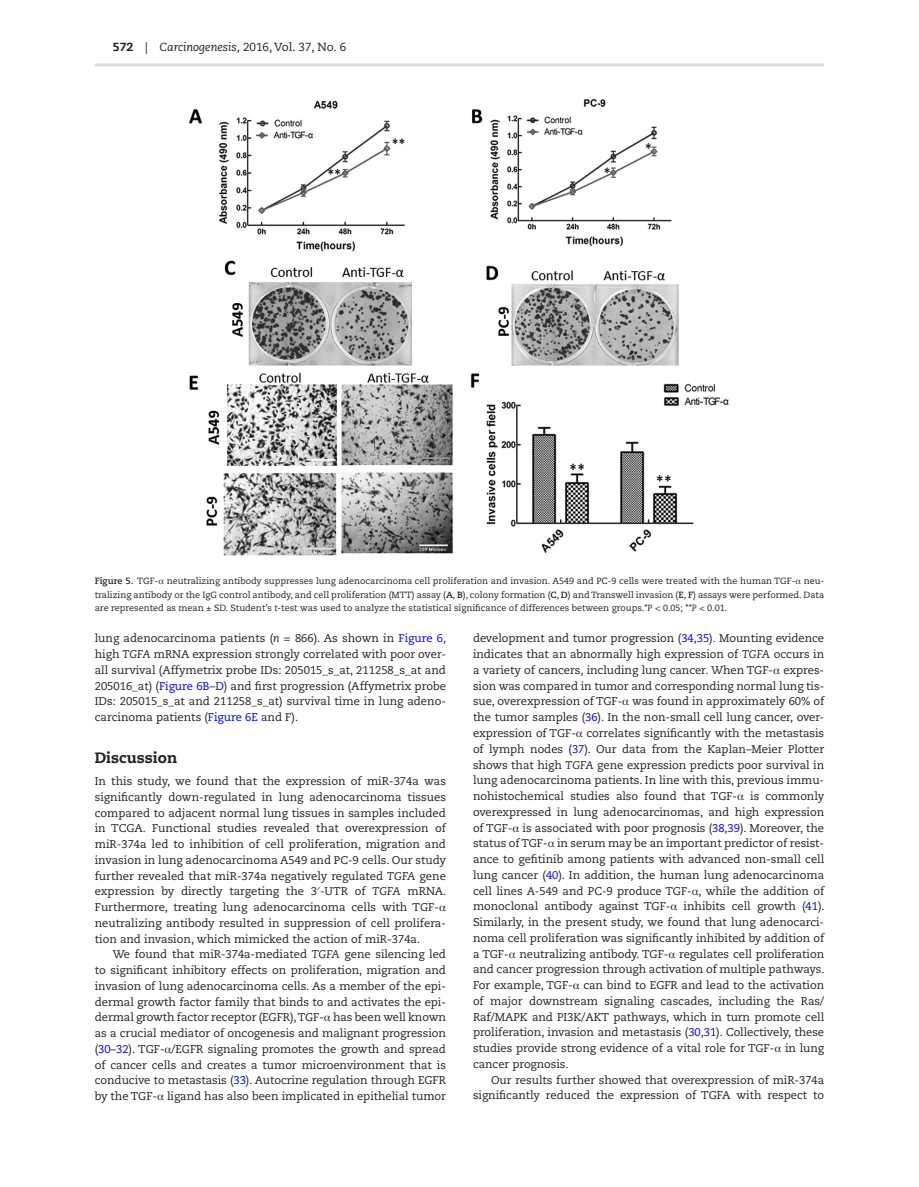
<style>
.page{position:relative;width:919px;height:1187px;background:#fff}
.page>*{position:absolute;margin:0;border:0;box-sizing:border-box;transform-origin:0 0}
.t1{font:800 15px "Caecilia LT Std";color:#231f20}
.t2{font:11.7px "Caecilia LT Std";color:#231f20}
.t3{font:11.25px/15.8px "Caecilia LT Std";letter-spacing:-.005em;color:#231f20;text-align:justify}
.t4{font:9px/13.5px "Caecilia LT Std";color:#231f20;text-align:justify}
.s1{font-weight:800}
.s2{font-style:italic}
.s3{font-weight:700}
.s4{font-family:"Gandhari Unicode"}
.s5{color:#00f}
</style>
<div class="page">
<hr style="left:95px;top:63px;width:729px;height:3px;background:#dcdddf">
<img style="left:189px;top:99px;width:540px;height:457px">
<p class="t2" style="left:113px;top:41px;width:235px"><span class="s1">572</span> | <span class="s2">Carcinogenesis</span>, 2016, Vol. 37, No. 6</p>
<p class="t4" style="left:95px;top:574px;width:731px"><span class="s3">Figure 5.</span> TGF-<span class="s4">α</span> neutralizing antibody suppresses lung adenocarcinoma cell proliferation and invasion. A549 and PC-9 cells were treated with the human TGF-<span class="s4">α</span> neu&shy;tralizing antibody or the IgG control antibody, and cell proliferation (MTT) assay (<span class="s3">A</span>, <span class="s3">B</span>), colony formation (<span class="s3">C</span>, <span class="s3">D</span>) and Transwell invasion (<span class="s3">E</span>, <span class="s3">F</span>) assays were performed. Data are represented as mean ± SD. Student’s <span class="s2">t</span>-test was used to analyze the statistical significance of differences between groups.*<span class="s2">P</span> &lt; 0.05; **<span class="s2">P</span> &lt; 0.01.</p>
<p class="t3" style="left:95px;top:631px;width:353px">lung adenocarcinoma patients (<span class="s2">n</span> = 866). As shown in <span class="s5">Figure 6</span>, high <span class="s2">TGFA</span> mRNA expression strongly correlated with poor over&shy;all survival (Affymetrix probe IDs: 205015_s_at, 211258_s_at and 205016_at) (<span class="s5">Figure 6B</span>–<span class="s5">D</span>) and first progression (Affymetrix probe IDs: 205015_s_at and 211258_s_at) survival time in lung adeno&shy;carcinoma patients (<span class="s5">Figure 6E</span> and F).</p>
<h1 class="t1" style="left:95px;top:748px;width:84px">Discussion</h1>
<p class="t3" style="left:95px;top:773px;width:353px">In this study, we found that the expression of miR-374a was significantly down-regulated in lung adenocarcinoma tissues compared to adjacent normal lung tissues in samples included in TCGA. Functional studies revealed that overexpression of miR-374a led to inhibition of cell proliferation, migration and invasion in lung adenocarcinoma A549 and PC-9 cells. Our study further revealed that miR-374a negatively regulated <span class="s2">TGFA</span> gene expression by directly targeting the 3<span class="s4">′</span>-UTR of <span class="s2">TGFA</span> mRNA.<br>Furthermore, treating lung adenocarcinoma cells with TGF-<span class="s4">α </span>neutralizing antibody resulted in suppression of cell prolifera&shy;tion and invasion, which mimicked the action of miR-374a.</p>
<p class="t3" style="left:95px;top:946px;width:353px;text-indent:18px">We found that miR-374a-mediated <span class="s2">TGFA</span> gene silencing led to significant inhibitory effects on proliferation, migration and invasion of lung adenocarcinoma cells. As a member of the epi&shy;dermal growth factor family that binds to and activates the epi&shy;dermal growth factor receptor (EGFR), TGF-<span class="s4">α</span> has been well known as a crucial mediator of oncogenesis and malignant progression (<span class="s5">30–32</span>). TGF-<span class="s4">α</span>/EGFR signaling promotes the growth and spread of cancer cells and creates a tumor microenvironment that is conducive to metastasis (<span class="s5">33</span>). Autocrine regulation through EGFR by the TGF-<span class="s4">α</span> ligand has also been implicated in epithelial tumor</p>
<p class="t3" style="left:473px;top:631px;width:353px">development and tumor progression (<span class="s5">34</span>,<span class="s5">35</span>). Mounting evidence indicates that an abnormally high expression of <span class="s2">TGFA</span> occurs in a variety of cancers, including lung cancer. When TGF-<span class="s4">α</span> expres&shy;sion was compared in tumor and corresponding normal lung tis&shy;sue, overexpression of TGF-<span class="s4">α</span> was found in approximately 60% of the tumor samples (<span class="s5">36</span>). In the non-small cell lung cancer, over&shy;expression of TGF-<span class="s4">α</span> correlates significantly with the metastasis of lymph nodes (<span class="s5">37</span>). Our data from the Kaplan–Meier Plotter shows that high <span class="s2">TGFA</span> gene expression predicts poor survival in lung adenocarcinoma patients. In line with this, previous immu&shy;nohistochemical studies also found that TGF-<span class="s4">α</span> is commonly overexpressed in lung adenocarcinomas, and high expression of TGF-<span class="s4">α</span> is associated with poor prognosis (<span class="s5">38</span>,<span class="s5">39</span>). Moreover, the status of TGF-<span class="s4">α</span> in serum may be an important predictor of resist&shy;ance to gefitinib among patients with advanced non-small cell lung cancer (<span class="s5">40</span>). In addition, the human lung adenocarcinoma cell lines A-549 and PC-9 produce TGF-<span class="s4">α</span>, while the addition of monoclonal antibody against TGF-<span class="s4">α</span> inhibits cell growth (<span class="s5">41</span>).<br>Similarly, in the present study, we found that lung adenocarci&shy;noma cell proliferation was significantly inhibited by addition of a TGF-<span class="s4">α</span> neutralizing antibody. TGF-<span class="s4">α</span> regulates cell proliferation and cancer progression through activation of multiple pathways.<br>For example, TGF-<span class="s4">α</span> can bind to EGFR and lead to the activation of major downstream signaling cascades, including the Ras/ Raf/MAPK and PI3K/AKT pathways, which in turn promote cell proliferation, invasion and metastasis (<span class="s5">30</span>,<span class="s5">31</span>). Collectively, these studies provide strong evidence of a vital role for TGF-<span class="s4">α</span> in lung cancer prognosis.</p>
<p class="t3" style="left:473px;top:1072px;width:353px;text-align:right">Our results further showed that overexpression of miR-374a significantly reduced the expression of TGFA with respect to</p>
</div>
